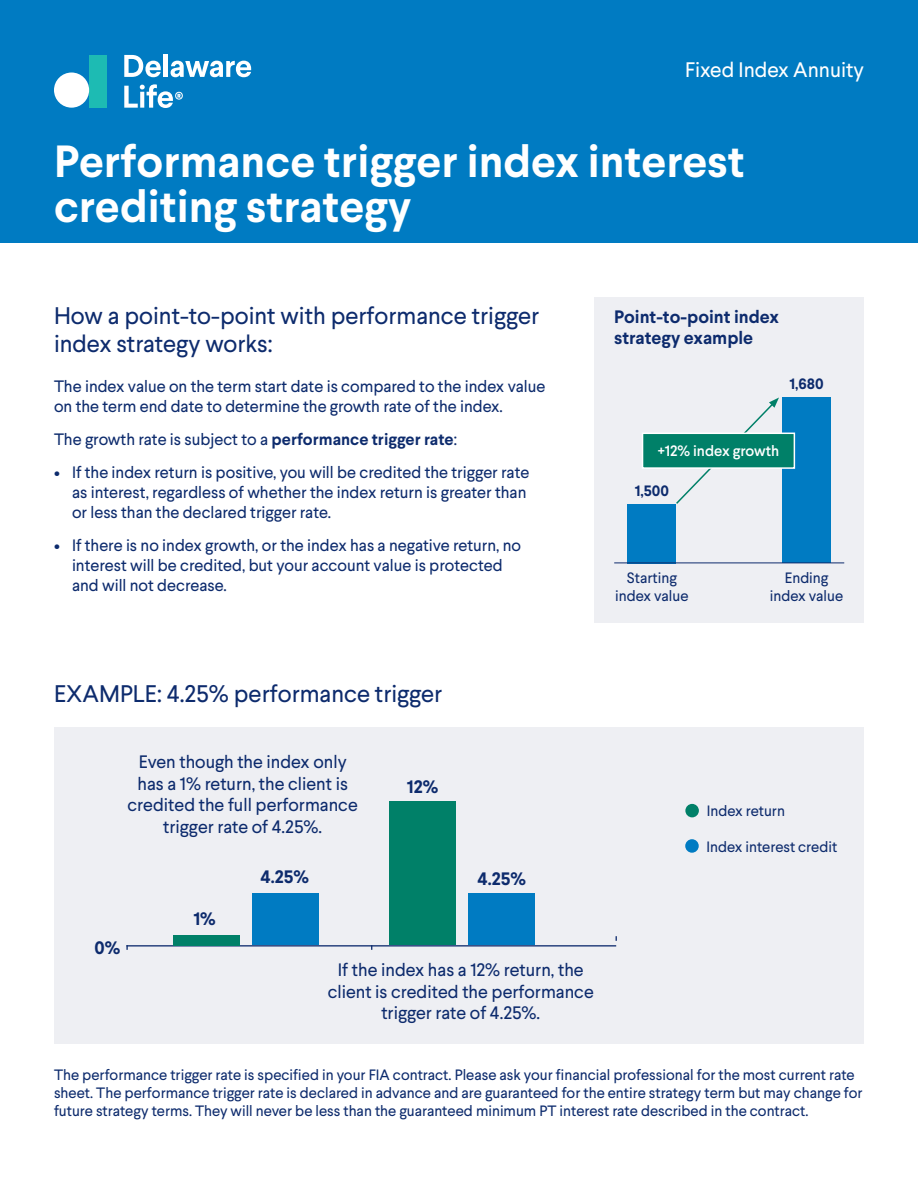
<style>
.page{position:relative;width:918px;height:1188px;background:#fff}
.page>*{position:absolute;margin:0;border:0;box-sizing:border-box;transform-origin:0 0}
.t1{font:700 45px/45px "Larsseit";color:#fff}
.ParaStyle01-Leading{font:24px/28.8px "Larsseit";color:#0d2b6d}
.t2{font:21px "Larsseit";color:#fff}
.t3{font:18px/21.6px "Larsseit";color:#0d2b6d;text-align:center}
.t4{font:700 18px/21.6px "Larsseit";color:#0d2b6d}
.ParaStyle01-Leading-2{font:16.5px/19.8px "Larsseit";color:#0d2b6d}
.t5{font:15px/18px "Larsseit";color:#0d2b6d;text-align:center}
.t6{font:500 15px "Larsseit";color:#fff}
.t7{font:700 15px "Larsseit";color:#0d2b6d}
.s1{font-weight:700}
</style>
<div class="page">
<div style="left:0;top:0;width:918px;height:243px;background:#007bc2"></div>
<div style="left:89px;top:55px;width:18px;height:53px;background:#1dbbb3"></div>
<svg style="left:124px;top:55px;width:37px;height:22px"></svg>
<hr style="left:164px;top:54px;width:4px;height:23px;background:#fff">
<svg style="left:171px;top:61px;width:80px;height:16px"></svg>
<div style="left:54px;top:73px;width:35px;height:35px;background:#fff;border-radius:50%"></div>
<svg style="left:124px;top:84px;width:59px;height:24px"></svg>
<div style="left:54px;top:728px;width:810px;height:316px;background:#eeeff3"></div>
<hr style="left:126px;top:945px;width:490px;height:2px;background:#0d2b6d">
<div style="left:252px;top:893px;width:66px;height:52px;background:#007bc2"></div>
<div style="left:173px;top:935px;width:66px;height:11px;background:#008068"></div>
<div style="left:469px;top:893px;width:66px;height:52px;background:#007bc2"></div>
<div style="left:389px;top:801px;width:67px;height:144px;background:#008068"></div>
<div style="left:594px;top:297px;width:270px;height:325px;background:#eeeff3"></div>
<svg style="left:676px;top:398px;width:103px;height:106px"></svg>
<div style="left:782px;top:398px;width:49px;height:165px;background:#007bc2"></div>
<div style="left:628px;top:504px;width:48px;height:59px;background:#007bc2"></div>
<div style="left:643px;top:433px;width:151px;height:35px;background:#008068"></div>
<div style="left:642px;top:433px;width:153px;height:36px;border:2px solid #fff"></div>
<hr style="left:614px;top:563px;width:230px;height:1px;background:#0d2b6d">
<div style="left:685px;top:804px;width:14px;height:13px;background:#008068;border-radius:50%"></div>
<div style="left:685px;top:839px;width:14px;height:14px;background:#007bc2;border-radius:50%"></div>
<p class="t2" style="left:685px;top:56px;width:180px">Fixed Index Annuity</p>
<p class="t1" style="left:54px;top:138px;width:692px">Performance trigger index interest crediting strategy</p>
<p class="ParaStyle01-Leading" style="left:54px;top:300px;width:487px">How a point-to-point with performance trigger index strategy works:</p>
<p class="ParaStyle01-Leading-2" style="left:54px;top:376px;width:493px">The index value on the term start date is compared to the index value on the term end date to determine the growth rate of the index.</p>
<p class="ParaStyle01-Leading-2" style="left:54px;top:429px;width:405px">The growth rate is subject to a <span class="s1">performance trigger rate</span>:</p>
<p class="ParaStyle01-Leading-2" style="left:72px;top:462px;width:459px;text-indent:-18px">• If the index return is positive, you will be credited the trigger rate as interest, regardless of whether the index return is greater than or less than the declared trigger rate.</p>
<p class="ParaStyle01-Leading-2" style="left:72px;top:535px;width:451px;text-indent:-18px">• If there is no index growth, or the index has a negative return, no interest will be credited, but your account value is protected and will not decrease.</p>
<p class="t4" style="left:614px;top:305px;width:166px">Point-to-point index strategy example</p>
<p class="t7" style="left:790px;top:374px;width:36px">1,680</p>
<p class="t6" style="left:658px;top:441px;width:123px">+12% index growth</p>
<p class="t7" style="left:635px;top:481px;width:36px">1,500</p>
<p class="t5" style="left:615px;top:568px;width:75px">Starting index value</p>
<p class="t5" style="left:770px;top:568px;width:75px">Ending index value</p>
<p class="ParaStyle01-Leading" style="left:54px;top:679px;width:390px">EXAMPLE: 4.25% performance trigger</p>
<p class="t3" style="left:128px;top:751px;width:232px">Even though the index only has a 1% return, the client is credited the full performance trigger rate of 4.25%.</p>
<p class="t4" style="left:407px;top:776px;width:33px">12%</p>
<p class="t4" style="left:95px;top:937px;width:27px">0%</p>
<p class="t4" style="left:193px;top:907px;width:24px">1%</p>
<p class="t4" style="left:261px;top:866px;width:50px">4.25%</p>
<p class="t4" style="left:478px;top:868px;width:50px">4.25%</p>
<p class="t3" style="left:328px;top:959px;width:268px">If the index has a 12% return, the client is credited the performance trigger rate of 4.25%.</p>
<p class="t5" style="left:707px;top:802px;width:80px">Index return</p>
<p class="t5" style="left:707px;top:837px;width:132px">Index interest credit</p>
<p class="t5" style="left:54px;top:1066px;width:810px;text-align:left">The performance trigger rate is specified in your FIA contract. Please ask your financial professional for the most current rate sheet. The performance trigger rate is declared in advance and are guaranteed for the entire strategy term but may change for future strategy terms. They will never be less than the guaranteed minimum PT interest rate described in the contract.</p>
</div>
